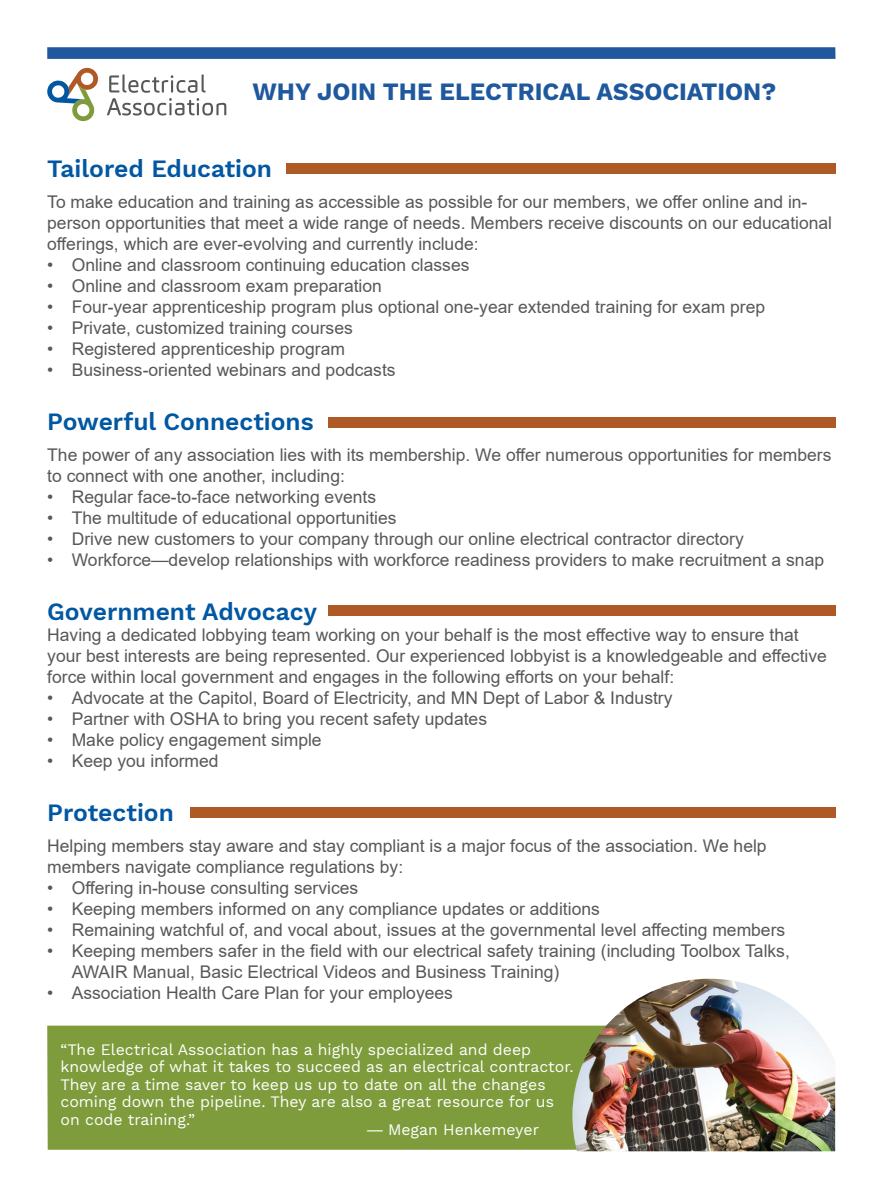
<style>
.page{position:relative;width:882px;height:1197px;background:#fff}
.page>*{position:absolute;margin:0;border:0;box-sizing:border-box;transform-origin:0 0}
.t1{font:600 24.5px "Work Sans";color:#0157a2}
.t2{font:700 24.5px "Work Sans";color:#1f589d}
.t3{font:17.5px/21px "Arial";color:#57585a}
.t4{font:15.75px/17.5px "Work Sans";color:#fff}
.s1{font-family:"Arial"}
</style>
<div class="page">
<div style="left:47px;top:47px;width:789px;height:12px;background:#1f589d"></div>
<div style="left:47px;top:1026px;width:749px;height:124px;background:#7e9c3c"></div>
<img style="left:572px;top:979px;width:263px;height:172px">
<div style="left:286px;top:164px;width:550px;height:10px;background:#ae5926"></div>
<div style="left:190px;top:807px;width:646px;height:11px;background:#ae5926"></div>
<div style="left:328px;top:606px;width:508px;height:10px;background:#ae5926"></div>
<div style="left:328px;top:417px;width:508px;height:10px;background:#ae5926"></div>
<svg style="left:107px;top:74px;width:119px;height:42px"></svg>
<svg style="left:47px;top:68px;width:51px;height:54px"></svg>
<h1 class="t2" style="left:253px;top:77px;width:525px">WHY JOIN THE ELECTRICAL ASSOCIATION?</h1>
<h1 class="t1" style="left:47px;top:154px;width:226px">Tailored Education</h1>
<p class="t3" style="left:47px;top:192px;width:786px">To make education and training as accessible as possible for our members, we offer online and in&shy;person opportunities that meet a wide range of needs. Members receive discounts on our educational offerings, which are ever-evolving and currently include:</p>
<p class="t3" style="left:47px;top:255px;width:424px">• Online and classroom continuing education classes</p>
<p class="t3" style="left:47px;top:276px;width:336px">• Online and classroom exam preparation</p>
<p class="t3" style="left:47px;top:297px;width:719px">• Four-year apprenticeship program plus optional one-year extended training for exam prep</p>
<p class="t3" style="left:47px;top:318px;width:307px">• Private, customized training courses</p>
<p class="t3" style="left:47px;top:339px;width:299px">• Registered apprenticeship program</p>
<p class="t3" style="left:47px;top:360px;width:350px">• Business-oriented webinars and podcasts</p>
<h1 class="t1" style="left:47px;top:407px;width:268px">Powerful Connections</h1>
<p class="t3" style="left:47px;top:445px;width:786px">The power of any association lies with its membership. We offer numerous opportunities for members to connect with one another, including:</p>
<p class="t3" style="left:47px;top:487px;width:330px">• Regular face-to-face networking events</p>
<p class="t3" style="left:47px;top:508px;width:351px">• The multitude of educational opportunities</p>
<p class="t3" style="left:47px;top:529px;width:698px">• Drive new customers to your company through our online electrical contractor directory</p>
<p class="t3" style="left:47px;top:550px;width:778px">• Workforce—develop relationships with workforce readiness providers to make recruitment a snap</p>
<h1 class="t1" style="left:47px;top:597px;width:271px">Government Advocacy</h1>
<p class="t3" style="left:47px;top:624px;width:781px">Having a dedicated lobbying team working on your behalf is the most effective way to ensure that your best interests are being represented. Our experienced lobbyist is a knowledgeable and effective force within local government and engages in the following efforts on your behalf:</p>
<p class="t3" style="left:47px;top:687px;width:627px">• Advocate at the Capitol, Board of Electricity, and MN Dept of Labor &amp; Industry</p>
<p class="t3" style="left:47px;top:708px;width:441px">• Partner with OSHA to bring you recent safety updates</p>
<p class="t3" style="left:47px;top:729px;width:276px">• Make policy engagement simple</p>
<p class="t3" style="left:47px;top:750px;width:173px">• Keep you informed</p>
<h1 class="t1" style="left:47px;top:798px;width:128px">Protection</h1>
<p class="t3" style="left:47px;top:835px;width:721px">Helping members stay aware and stay compliant is a major focus of the association. We help members navigate compliance regulations by:</p>
<p class="t3" style="left:47px;top:877px;width:313px">• Offering in-house consulting services</p>
<p class="t3" style="left:47px;top:898px;width:554px">• Keeping members informed on any compliance updates or additions</p>
<p class="t3" style="left:47px;top:919px;width:740px">• Remaining watchful of, and vocal about, issues at the governmental level affecting members</p>
<p class="t3" style="left:72px;top:940px;width:720px;text-indent:-25px">• Keeping members safer in the field with our electrical safety training (including Toolbox Talks,<br>AWAIR Manual, Basic Electrical Videos and Business Training)</p>
<p class="t3" style="left:47px;top:982px;width:407px">• Association Health Care Plan for your employees</p>
<p class="t4" style="left:60px;top:1041px;width:515px">“The Electrical Association has a highly specialized and deep knowledge of what it takes to succeed as an electrical contractor.<br>They are a time saver to keep us up to date on all the changes coming down the pipeline. They are also a great resource for us on code training.”</p>
<p class="t4" style="left:367px;top:1122px;width:174px"><span class="s1">—</span> Megan Henkemeyer</p>
</div>
